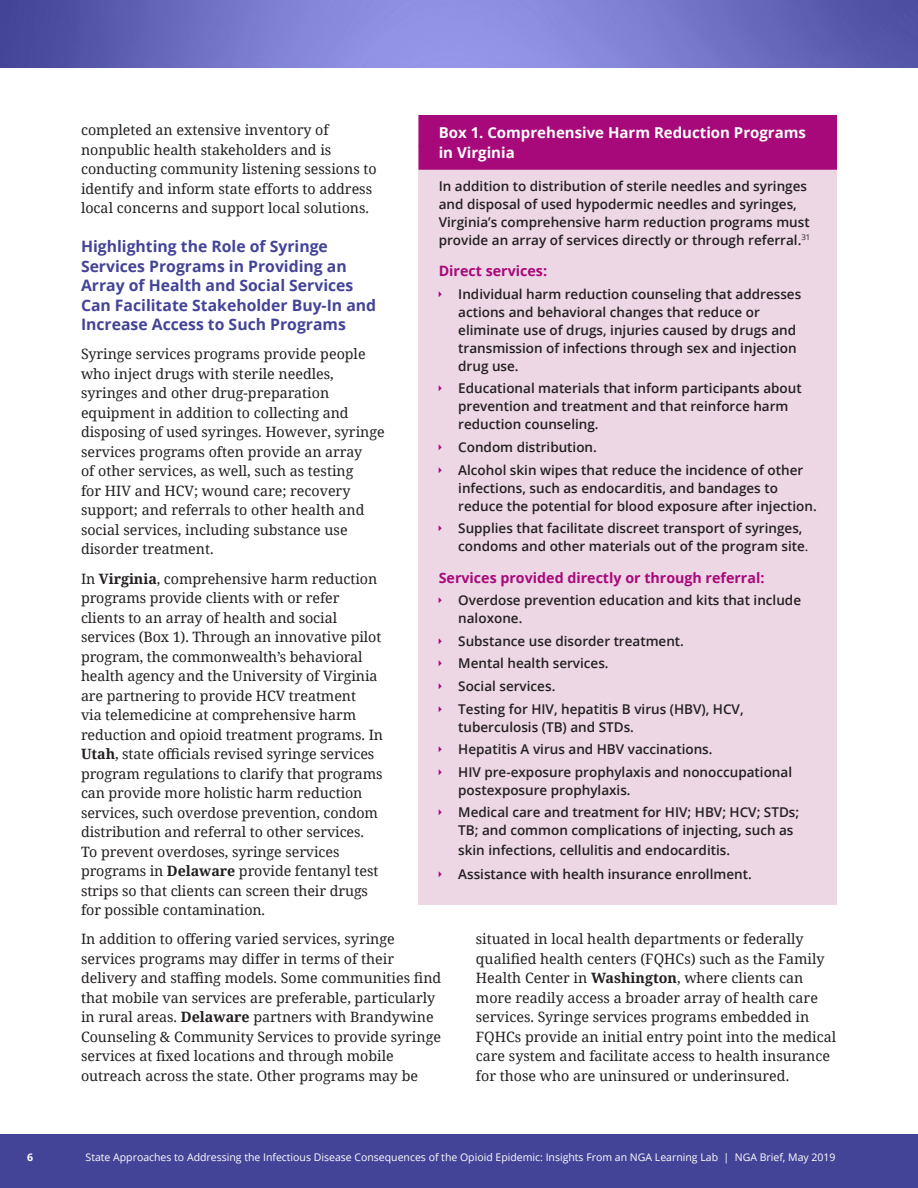
<style>
.page{position:relative;width:918px;height:1188px;background:#fff}
.page>*{position:absolute;margin:0;border:0;box-sizing:border-box;transform-origin:0 0}
.SUBHEAD_2_KY{font:700 15.75px/19.5px "Open Sans";color:#434497}
.BOX_HEAD{font:700 15px/19.5px "Open Sans";color:#fff}
.BODY_1{font:14.25px/19.5px "Noto Serif";color:#231f20}
.BODY_1-2{font:700 14.25px "Open Sans";color:#a8097a}
.BODY_1-3{font:600 13.5px/18px "Open Sans";color:#231f20}
.t1{font:10.5px "Open Sans";color:#fff}
.t2{font:700 10.5px "Open Sans";color:#fff}
.s1{font-weight:700}
.s2{font-weight:400}
</style>
<div class="page">
<div style="left:0;top:1134px;width:918px;height:54px;background:#434497"></div>
<div style="left:418px;top:115px;width:419px;height:789px;background:#edd7e5"></div>
<div style="left:418px;top:115px;width:419px;height:31px;background:#a8097a"></div>
<div style="left:418px;top:146px;width:419px;height:24px;background:#a8097a"></div>
<img style="left:0;top:0;width:918px;height:68px">
<p class="BODY_1" style="left:81px;top:120px;width:297px">completed an extensive inventory of nonpublic health stakeholders and is conducting community listening sessions to identify and inform state efforts to address local concerns and support local solutions.</p>
<p class="SUBHEAD_2_KY" style="left:81px;top:236px;width:297px">Highlighting the Role of Syringe Services Programs in Providing an Array of Health and Social Services Can Facilitate Stakeholder Buy-In and Increase Access to Such Programs</p>
<p class="BODY_1" style="left:81px;top:344px;width:305px">Syringe services programs provide people who inject drugs with sterile needles, syringes and other drug-preparation equipment in addition to collecting and disposing of used syringes. However, syringe services programs often provide an array<br>of other services, as well, such as testing<br>for HIV and HCV; wound care; recovery support; and referrals to other health and social services, including substance use disorder treatment.</p>
<p class="BODY_1" style="left:81px;top:568px;width:304px">In <span class="s1">Virginia</span>, comprehensive harm reduction programs provide clients with or refer clients to an array of health and social services (Box 1). Through an innovative pilot program, the commonwealth’s behavioral health agency and the University of Virginia are partnering to provide HCV treatment<br>via telemedicine at comprehensive harm reduction and opioid treatment programs. In <span class="s1">Utah</span>, state officials revised syringe services program regulations to clarify that programs can provide more holistic harm reduction services, such overdose prevention, condom distribution and referral to other services.<br>To prevent overdoses, syringe services programs in <span class="s1">Delaware</span> provide fentanyl test strips so that clients can screen their drugs for possible contamination.</p>
<p class="BOX_HEAD" style="left:439px;top:123px;width:369px">Box 1. Comprehensive Harm Reduction Programs in Virginia</p>
<p class="BODY_1-3" style="left:439px;top:177px;width:373px">In addition to distribution of sterile needles and syringes and disposal of used hypodermic needles and syringes, Virginia’s comprehensive harm reduction programs must provide an array of services directly or through referral.<sup>31</sup></p>
<p class="BODY_1-2" style="left:439px;top:261px;width:110px">Direct services:</p>
<p class="BODY_1-3" style="left:458px;top:285px;width:345px">Individual harm reduction counseling that addresses actions and behavioral changes that reduce or eliminate use of drugs, injuries caused by drugs and transmission of infections through sex and injection drug use.</p>
<p class="BODY_1-3" style="left:458px;top:379px;width:345px">Educational materials that inform participants about prevention and treatment and that reinforce harm reduction counseling.</p>
<p class="BODY_1-3" style="left:458px;top:438px;width:140px">Condom distribution.</p>
<p class="BODY_1-3" style="left:458px;top:460px;width:360px">Alcohol skin wipes that reduce the incidence of other infections, such as endocarditis, and bandages to reduce the potential for blood exposure after injection.</p>
<p class="BODY_1-3" style="left:458px;top:519px;width:352px">Supplies that facilitate discreet transport of syringes, condoms and other materials out of the program site<span class="s2">.</span></p>
<p class="BODY_1-2" style="left:439px;top:567px;width:327px">Services provided directly or through referral:</p>
<p class="BODY_1-3" style="left:458px;top:591px;width:344px">Overdose prevention education and kits that include naloxone.</p>
<p class="BODY_1-3" style="left:458px;top:632px;width:227px">Substance use disorder treatment.</p>
<p class="BODY_1-3" style="left:458px;top:654px;width:152px">Mental health services.</p>
<p class="BODY_1-3" style="left:458px;top:677px;width:99px">Social services.</p>
<p class="BODY_1-3" style="left:458px;top:699px;width:287px">Testing for HIV, hepatitis B virus (HBV), HCV, tuberculosis (TB) and STDs.</p>
<p class="BODY_1-3" style="left:458px;top:740px;width:256px">Hepatitis A virus and HBV vaccinations.</p>
<p class="BODY_1-3" style="left:458px;top:763px;width:335px">HIV pre-exposure prophylaxis and nonoccupational postexposure prophylaxis.</p>
<p class="BODY_1-3" style="left:458px;top:803px;width:343px">Medical care and treatment for HIV; HBV; HCV; STDs;<br>TB; and common complications of injecting, such as</p>
<p class="BODY_1-3" style="left:458px;top:841px;width:273px">skin infections, cellulitis and endocarditis.</p>
<p class="BODY_1-3" style="left:458px;top:865px;width:295px">Assistance with health insurance enrollment.</p>
<p class="BODY_1" style="left:81px;top:929px;width:362px">In addition to offering varied services, syringe services programs may differ in terms of their delivery and staffing models. Some communities find that mobile van services are preferable, particularly in rural areas. <span class="s1">Delaware</span> partners with Brandywine Counseling &amp; Community Services to provide syringe services at fixed locations and through mobile outreach across the state. Other programs may be</p>
<p class="BODY_1" style="left:476px;top:929px;width:362px">situated in local health departments or federally qualified health centers (FQHCs) such as the Family Health Center in <span class="s1">Washington</span>, where clients can more readily access a broader array of health care services. Syringe services programs embedded in FQHCs provide an initial entry point into the medical care system and facilitate access to health insurance for those who are uninsured or underinsured.</p>
<p class="t2" style="left:27px;top:1150px;width:7px">6</p>
<p class="t1" style="left:86px;top:1150px;width:752px">State Approaches to Addressing the Infectious Disease Consequences of the Opioid Epidemic: Insights From an NGA Learning Lab | NGA Brief, May 2019</p>
</div>
